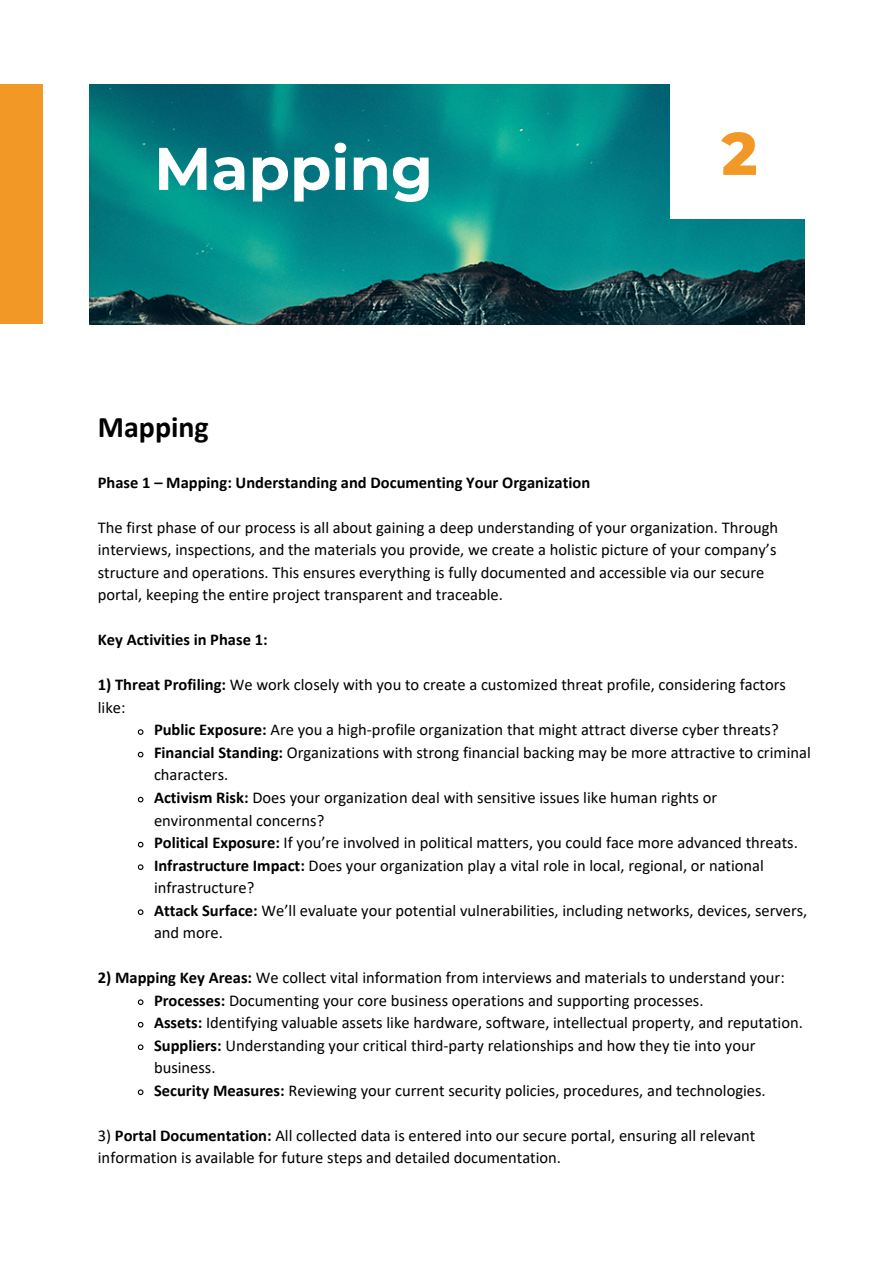
<style>
.page{position:relative;width:894px;height:1264px;background:#fff}
.page>*{position:absolute;margin:0;border:0;box-sizing:border-box;transform-origin:0 0}
.t1{font:700 60px "Montserrat";color:#fff}
.t2{font:800 60px "Montserrat";color:#f29826}
.t3{font:700 30px "Calibri";color:#000}
.t4{font:16.5px/22.5px "Calibri";color:#000}
.t5{font:700 16.5px "Calibri";color:#000}
.s1{font-weight:700}
</style>
<div class="page">
<img style="left:89px;top:85px;width:715px;height:239px">
<div style="left:670px;top:81px;width:138px;height:138px;background:#fff"></div>
<div style="left:0;top:85px;width:43px;height:239px;background:#f29826"></div>
<svg style="left:137px;top:729px;width:7px;height:6px"></svg>
<svg style="left:137px;top:751px;width:7px;height:7px"></svg>
<svg style="left:137px;top:796px;width:7px;height:7px"></svg>
<svg style="left:137px;top:841px;width:7px;height:7px"></svg>
<svg style="left:137px;top:864px;width:7px;height:6px"></svg>
<svg style="left:137px;top:909px;width:7px;height:6px"></svg>
<svg style="left:137px;top:999px;width:7px;height:6px"></svg>
<svg style="left:137px;top:1021px;width:7px;height:7px"></svg>
<svg style="left:137px;top:1044px;width:7px;height:6px"></svg>
<svg style="left:137px;top:1089px;width:7px;height:6px"></svg>
<p class="t1" style="left:154px;top:132px;width:280px">Mapping</p>
<p class="t2" style="left:721px;top:117px;width:37px">2</p>
<h1 class="t3" style="left:98px;top:414px;width:112px">Mapping</h1>
<p class="t5" style="left:98px;top:475px;width:494px">Phase 1 – Mapping: Understanding and Documenting Your Organization</p>
<h2 class="t4" style="left:98px;top:517px;width:681px">The first phase of our process is all about gaining a deep understanding of your organization. Through interviews, inspections, and the materials you provide, we create a holistic picture of your company’s structure and operations. This ensures everything is fully documented and accessible via our secure portal, keeping the entire project transparent and traceable.</h2>
<h3 class="t5" style="left:98px;top:633px;width:171px">Key Activities in Phase 1:</h3>
<p class="t4" style="left:98px;top:675px;width:689px"><span class="s1">1) Threat Profiling:</span> We work closely with you to create a customized threat profile, considering factors like:</p>
<h3 class="t4" style="left:154px;top:720px;width:626px"><span class="s1">Public Exposure:</span> Are you a high-profile organization that might attract diverse cyber threats?</h3>
<p class="t4" style="left:154px;top:742px;width:658px"><span class="s1">Financial Standing:</span> Organizations with strong financial backing may be more attractive to criminal characters.</p>
<p class="t4" style="left:154px;top:787px;width:564px"><span class="s1">Activism Risk:</span> Does your organization deal with sensitive issues like human rights or environmental concerns?</p>
<p class="t4" style="left:154px;top:832px;width:645px"><span class="s1">Political Exposure:</span> If you’re involved in political matters, you could face more advanced threats.</p>
<p class="t4" style="left:154px;top:855px;width:611px"><span class="s1">Infrastructure Impact:</span> Does your organization play a vital role in local, regional, or national infrastructure?</p>
<p class="t4" style="left:154px;top:900px;width:654px"><span class="s1">Attack Surface:</span> We’ll evaluate your potential vulnerabilities, including networks, devices, servers, and more.</p>
<p class="t4" style="left:98px;top:967px;width:688px"><span class="s1">2) Mapping Key Areas:</span> We collect vital information from interviews and materials to understand your:</p>
<p class="t4" style="left:154px;top:990px;width:551px"><span class="s1">Processes:</span> Documenting your core business operations and supporting processes.</p>
<p class="t4" style="left:154px;top:1012px;width:650px"><span class="s1">Assets:</span> Identifying valuable assets like hardware, software, intellectual property, and reputation.</p>
<p class="t4" style="left:154px;top:1035px;width:603px"><span class="s1">Suppliers:</span> Understanding your critical third-party relationships and how they tie into your business.</p>
<p class="t4" style="left:154px;top:1080px;width:613px"><span class="s1">Security Measures:</span> Reviewing your current security policies, procedures, and technologies.</p>
<p class="t4" style="left:98px;top:1125px;width:659px">3) <span class="s1">Portal Documentation:</span> All collected data is entered into our secure portal, ensuring all relevant</p>
<p class="t4" style="left:98px;top:1147px;width:464px">information is available for future steps and detailed documentation.</p>
</div>
